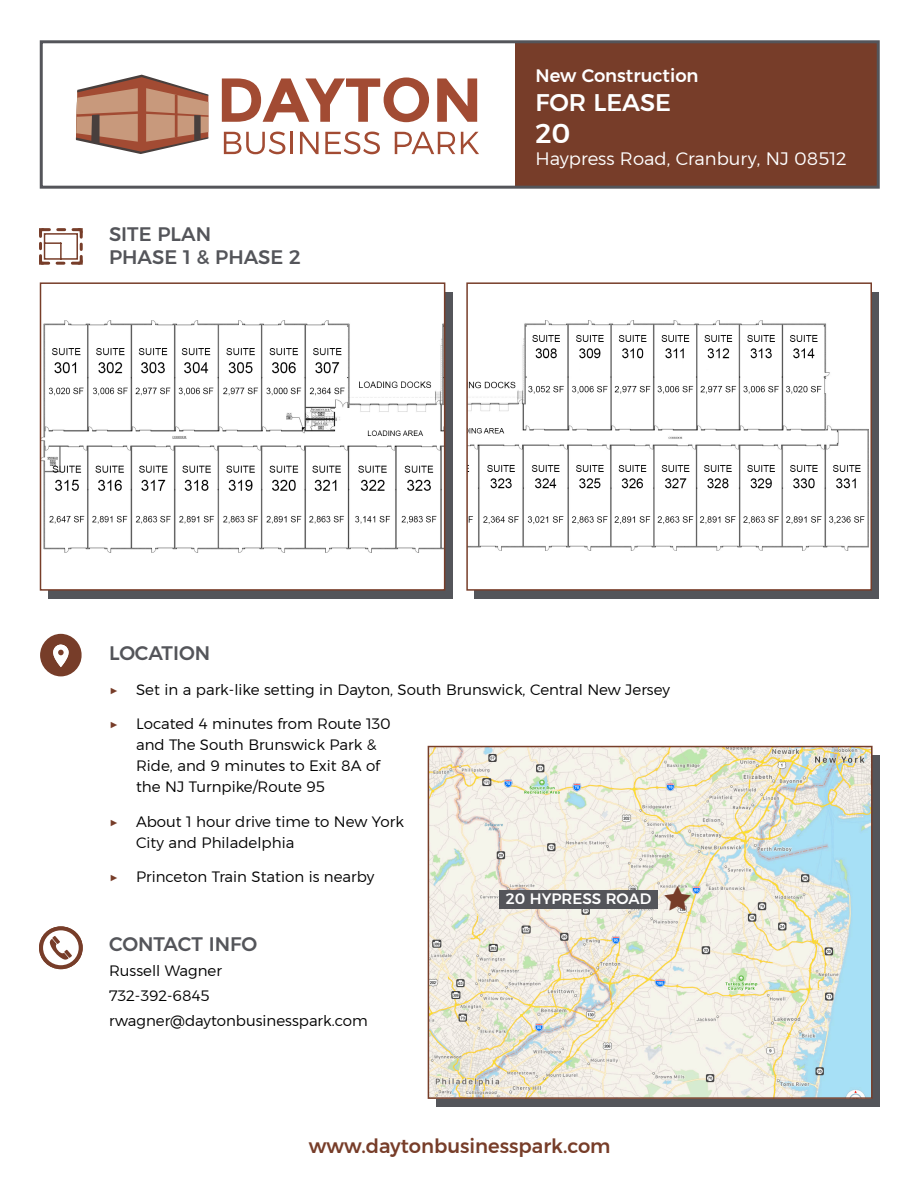
<style>
.page{position:relative;width:918px;height:1188px;background:#fff}
.page>*{position:absolute;margin:0;border:0;box-sizing:border-box;transform-origin:0 0}
.t1{font:500 27px "Montserrat";color:#fff}
.t2{font:500 24px "Montserrat";color:#fff}
.t3{font:500 19.5px "Montserrat";color:#54555a}
.t4{font:500 19.5px "Montserrat";color:#773d29}
.t5{font:300 18px "Montserrat";color:#fff}
.t6{font:500 18px "Montserrat";color:#fff}
.t7{font:300 15px/21px "Montserrat";color:#000}
.t8{font:500 15px "Montserrat";color:#fff}
.s1{color:#773d29}
</style>
<div class="page">
<div style="left:48px;top:292px;width:404px;height:306px;background:#54555a"></div>
<div style="left:475px;top:292px;width:404px;height:306px;background:#54555a"></div>
<svg style="left:39px;top:228px;width:44px;height:37px"></svg>
<div style="left:515px;top:42px;width:364px;height:145px;background:#773d29"></div>
<svg style="left:76px;top:75px;width:132px;height:79px"></svg>
<svg style="left:224px;top:132px;width:61px;height:22px"></svg>
<hr style="left:291px;top:132px;width:2px;height:22px;background:#a24b33">
<svg style="left:300px;top:132px;width:19px;height:22px"></svg>
<svg style="left:325px;top:132px;width:55px;height:22px"></svg>
<svg style="left:395px;top:132px;width:60px;height:22px"></svg>
<svg style="left:461px;top:132px;width:18px;height:22px"></svg>
<svg style="left:222px;top:77px;width:207px;height:45px"></svg>
<svg style="left:437px;top:78px;width:40px;height:44px"></svg>
<div style="left:40px;top:283px;width:405px;height:307px;background:#fff"></div>
<img style="left:43px;top:321px;width:399px;height:231px">
<div style="left:40px;top:282px;width:405px;height:309px;border:2px solid #773d29"></div>
<div style="left:467px;top:283px;width:404px;height:307px;background:#fff"></div>
<img style="left:469px;top:321px;width:399px;height:230px">
<div style="left:466px;top:282px;width:406px;height:309px;border:2px solid #773d29"></div>
<svg style="left:40px;top:633px;width:42px;height:44px"></svg>
<div style="left:39px;top:926px;width:44px;height:43px;background:#773d29;border-radius:50%"></div>
<div style="left:43px;top:930px;width:36px;height:35px;background:#fff;border-radius:50%"></div>
<svg style="left:50px;top:936px;width:22px;height:24px"></svg>
<div style="left:40px;top:40px;width:840px;height:149px;border:3px solid #54555a"></div>
<div style="left:436px;top:755px;width:444px;height:352px;background:#54555a"></div>
<img style="left:431px;top:749px;width:439px;height:347px">
<div style="left:428px;top:746px;width:445px;height:353px;border:2px solid #773d29"></div>
<div style="left:499px;top:890px;width:159px;height:18px;background:#54555a"></div>
<svg style="left:664px;top:884px;width:27px;height:26px"></svg>
<p class="t3" style="left:109px;top:219px;width:104px">SITE PLAN</p>
<p class="t3" style="left:109px;top:242px;width:193px">PHASE 1 &amp; PHASE 2</p>
<p class="t6" style="left:536px;top:61px;width:165px">New Construction</p>
<p class="t2" style="left:536px;top:83px;width:137px">FOR LEASE</p>
<p class="t1" style="left:536px;top:112px;width:36px">20</p>
<p class="t5" style="left:536px;top:145px;width:312px">Haypress Road, Cranbury, NJ 08512</p>
<p class="t3" style="left:109px;top:638px;width:103px">LOCATION</p>
<p class="t7" style="left:109px;top:679px;width:562px"><span class="s1">▶</span> Set in a park-like setting in Dayton, South Brunswick, Central New Jersey</p>
<p class="t7" style="left:136px;top:713px;width:256px;text-indent:-27px"><span class="s1">▶</span> Located 4 minutes from Route 130 and The South Brunswick Park &amp;<br>Ride, and 9 minutes to Exit 8A of the NJ Turnpike/Route 95</p>
<p class="t7" style="left:136px;top:811px;width:269px;text-indent:-27px"><span class="s1">▶</span> About 1 hour drive time to New York<br>City and Philadelphia</p>
<p class="t7" style="left:109px;top:866px;width:267px"><span class="s1">▶</span> Princeton Train Station is nearby</p>
<p class="t3" style="left:109px;top:929px;width:150px">CONTACT INFO</p>
<p class="t7" style="left:109px;top:960px;width:114px">Russell Wagner</p>
<p class="t7" style="left:109px;top:985px;width:102px">732-392-6845</p>
<p class="t7" style="left:109px;top:1010px;width:260px">rwagner@daytonbusinesspark.com</p>
<p class="t8" style="left:506px;top:887px;width:147px">20 HYPRESS ROAD</p>
<p class="t4" style="left:309px;top:1131px;width:303px">www.daytonbusinesspark.com</p>
</div>
